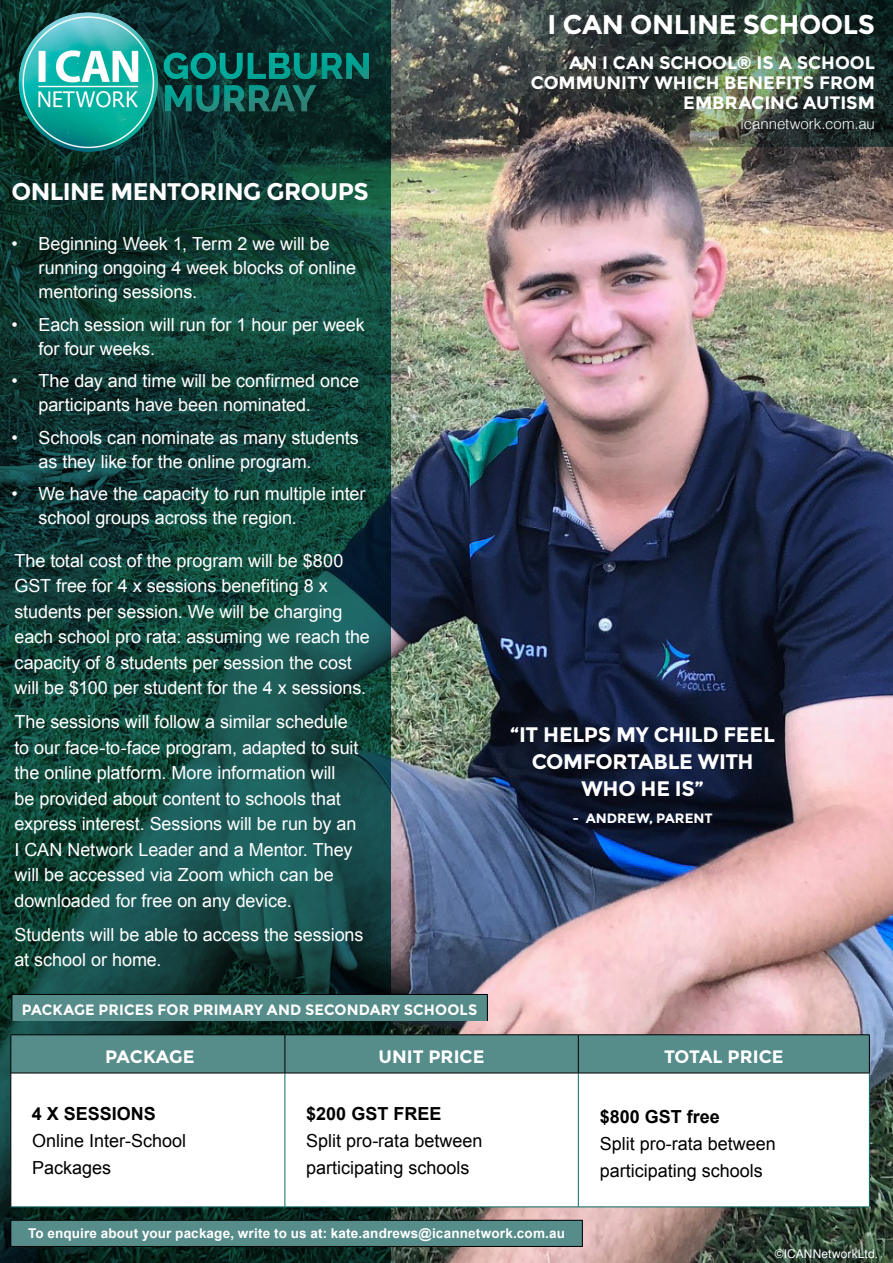
<style>
.page{position:relative;width:893px;height:1263px;background:#fff}
.page>*{position:absolute;margin:0;border:0;box-sizing:border-box;transform-origin:0 0}
.t1{font:700 27px "Montserrat";letter-spacing:-.015em;color:#fff}
.t2{font:700 24px "Montserrat";letter-spacing:-.02em;color:#fff}
.t3{font:700 21px/27px "Montserrat";letter-spacing:-.015em;color:#fff;text-align:center}
.t4{font:18px/25.5px "Arial";letter-spacing:-.005em;color:#fff}
.t5{font:18px/27px "Arial";color:#000}
.t6{font:700 18px/19.8px "Montserrat";color:#fff;text-align:right}
.t7{font:700 18px "Arial";color:#000}
.t8{font:700 15px "Montserrat";letter-spacing:.01em;color:#fff}
.t9{font:300 15px "Helvetica";color:#fff}
.t10{font:700 13.5px "Arial";letter-spacing:.015em;color:#fff}
.t11{font:700 13.5px "Montserrat";color:#fff}
.t12{font:12px "Helvetica";letter-spacing:.01em;color:#fff}
</style>
<div class="page">
<img style="left:391px;top:0;width:502px;height:1263px">
<svg style="left:0;top:194px;width:391px;height:1069px;background:#11423b"></svg>
<img style="left:0;top:0;width:410px;height:194px">
<div style="left:12px;top:1035px;width:857px;height:38px;background:#568c89"></div>
<svg style="left:12px;top:1074px;width:857px;height:132px"></svg>
<hr style="left:285px;top:1073px;width:1px;height:134px;background:#076a65">
<hr style="left:578px;top:1073px;width:1px;height:134px;background:#076a65">
<hr style="left:869px;top:1073px;width:1px;height:134px;background:#076a65">
<hr style="left:11px;top:1206px;width:274px;height:1px;background:#076a65">
<hr style="left:285px;top:1206px;width:293px;height:1px;background:#076a65">
<hr style="left:578px;top:1206px;width:292px;height:1px;background:#076a65">
<hr style="left:11px;top:1034px;width:274px;height:1px;background:#000">
<hr style="left:11px;top:1035px;width:1px;height:38px;background:#000">
<hr style="left:285px;top:1034px;width:293px;height:1px;background:#000">
<hr style="left:285px;top:1035px;width:1px;height:38px;background:#000">
<hr style="left:578px;top:1034px;width:292px;height:1px;background:#000">
<hr style="left:578px;top:1035px;width:1px;height:38px;background:#000">
<hr style="left:869px;top:1035px;width:1px;height:38px;background:#000">
<hr style="left:11px;top:1073px;width:274px;height:1px;background:#000">
<hr style="left:285px;top:1073px;width:293px;height:1px;background:#000">
<hr style="left:578px;top:1073px;width:292px;height:1px;background:#000">
<hr style="left:11px;top:1073px;width:1px;height:134px;background:#000">
<img style="left:504px;top:0;width:389px;height:147px">
<div style="left:11px;top:1220px;width:571px;height:26px;background:#568c89"></div>
<div style="left:11px;top:1220px;width:572px;height:26px;border:1px solid #000"></div>
<div style="left:12px;top:994px;width:475px;height:27px;background:#568c89"></div>
<div style="left:12px;top:994px;width:476px;height:27px;border:1px solid #000"></div>
<h2 class="t2" style="left:12px;top:177px;width:359px">ONLINE MENTORING GROUPS</h2>
<p class="t4" style="left:39px;top:232px;width:319px;line-height:24px;text-indent:-27px">• Beginning Week 1, Term 2 we will be running ongoing 4 week blocks of online mentoring sessions.</p>
<p class="t4" style="left:39px;top:313px;width:328px;line-height:24px;text-indent:-27px">• Each session will run for 1 hour per week for four weeks.</p>
<p class="t4" style="left:39px;top:369px;width:322px;line-height:24px;text-indent:-27px">• The day and time will be confirmed once participants have been nominated.</p>
<p class="t4" style="left:39px;top:426px;width:322px;line-height:24px;text-indent:-27px">• Schools can nominate as many students as they like for the online program.</p>
<p class="t4" style="left:39px;top:482px;width:328px;line-height:24px;text-indent:-27px">• We have the capacity to run multiple inter school groups across the region.</p>
<p class="t4" style="left:15px;top:548px;width:357px">The total cost of the program will be $800<br>GST free for 4 x sessions benefiting 8 x students per session. We will be charging each school pro rata: assuming we reach the capacity of 8 students per session the cost will be $100 per student for the 4 x sessions.</p>
<p class="t4" style="left:15px;top:709px;width:345px">The sessions will follow a similar schedule to our face-to-face program, adapted to suit the online platform. More information will be provided about content to schools that express interest. Sessions will be run by an I CAN Network Leader and a Mentor. They will be accessed via Zoom which can be downloaded for free on any device.</p>
<p class="t4" style="left:15px;top:922px;width:350px">Students will be able to access the sessions at school or home.</p>
<p class="t8" style="left:22px;top:1001px;width:457px">PACKAGE PRICES FOR PRIMARY AND SECONDARY SCHOOLS</p>
<h1 class="t1" style="left:548px;top:8px;width:329px">I CAN ONLINE SCHOOLS</h1>
<p class="t6" style="left:531px;top:53px;width:346px">AN I CAN SCHOOL® IS A SCHOOL<br>COMMUNITY WHICH BENEFITS FROM<br>EMBRACING AUTISM</p>
<p class="t9" style="left:741px;top:111px;width:136px">icannetwork.com.au</p>
<p class="t3" style="left:510px;top:721px;width:266px">“IT HELPS MY CHILD FEEL<br>COMFORTABLE WITH<br>WHO HE IS”</p>
<p class="t11" style="left:573px;top:810px;width:142px">- ANDREW, PARENT</p>
<p class="t6" style="left:105px;top:1046px;width:91px">PACKAGE</p>
<p class="t6" style="left:379px;top:1046px;width:107px">UNIT PRICE</p>
<p class="t6" style="left:664px;top:1046px;width:121px">TOTAL PRICE</p>
<p class="t7" style="left:32px;top:1101px;width:126px">4 X SESSIONS</p>
<p class="t5" style="left:32px;top:1127px;width:156px">Online Inter-School<br>Packages</p>
<p class="t7" style="left:306px;top:1101px;width:137px">$200 GST FREE</p>
<p class="t5" style="left:306px;top:1127px;width:178px">Split pro-rata between participating schools</p>
<p class="t10" style="left:28px;top:1224px;width:539px">To enquire about your package, write to us at: kate.andrews@icannetwork.com.au</p>
<p class="t7" style="left:600px;top:1104px;width:122px">$800 GST free</p>
<p class="t5" style="left:600px;top:1130px;width:178px">Split pro-rata between participating schools</p>
<p class="t12" style="left:775px;top:1244px;width:105px">©ICANNetworkLtd.</p>
</div>
